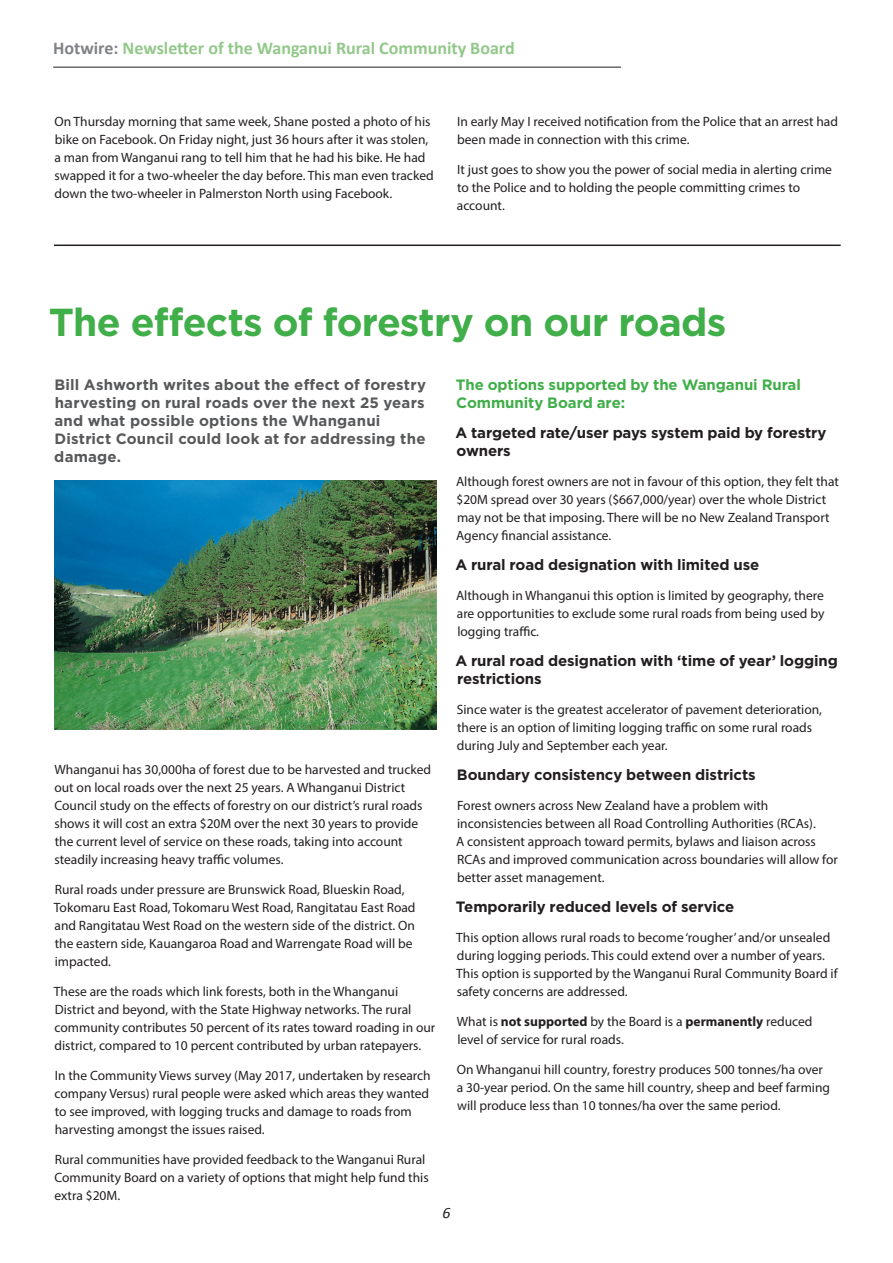
<style>
.page{position:relative;width:893px;height:1263px;background:#fff}
.page>*{position:absolute;margin:0;border:0;box-sizing:border-box;transform-origin:0 0}
.Level_1_Heading{font:700 39px "Gotham";letter-spacing:-.02em;color:#40ae49}
.t1{font:700 18px "Calibri";color:#92c889}
.t2{font:italic 15.75px "Calibri";color:#231f20}
.Subheading{font:700 15px/18px "Gotham";letter-spacing:-.01em;color:#231f20}
.Intro{font:700 15px/18px "Gotham";letter-spacing:.01em;color:#57585a}
.Subheading-2{font:700 15px/18px "Gotham";letter-spacing:-.005em;color:#40ae49}
.Bodycopy{font:13.5px/18px "Myriad Pro";color:#231f20}
.Subheading-3{font:13.5px/18px "Myriad Pro";color:#231f20}
.s1{color:#808285}
.s2{font-weight:700}
</style>
<div class="page">
<hr style="left:53px;top:67px;width:568px;height:1px;background:#231f20">
<hr style="left:54px;top:245px;width:787px;height:1px;background:#231f20">
<img style="left:54px;top:480px;width:383px;height:250px">
<h2 class="t1" style="left:53px;top:37px;width:463px"><span class="s1">Hotwire:</span> Newsletter of the Wanganui Rural Community Board</h2>
<p class="Bodycopy" style="left:54px;top:112px;width:381px">On Thursday morning that same week, Shane posted a photo of his bike on Facebook. On Friday night, just 36 hours after it was stolen, a man from Wanganui rang to tell him that he had his bike. He had swapped it for a two-wheeler the day before. This man even tracked down the two-wheeler in Palmerston North using Facebook.</p>
<p class="Bodycopy" style="left:457px;top:112px;width:382px">In early May I received notification from the Police that an arrest had been made in connection with this crime.</p>
<p class="Bodycopy" style="left:457px;top:160px;width:377px">It just goes to show you the power of social media in alerting crime to the Police and to holding the people committing crimes to account.</p>
<p class="Level_1_Heading" style="left:49px;top:296px;width:679px">The effects of forestry on our roads</p>
<p class="Intro" style="left:54px;top:376px;width:373px">Bill Ashworth writes about the effect of forestry harvesting on rural roads over the next 25 years and what possible options the Whanganui District Council could look at for addressing the damage.</p>
<p class="Subheading-2" style="left:456px;top:376px;width:346px">The options supported by the Wanganui Rural<br>Community Board are:</p>
<p class="Subheading" style="left:455px;top:424px;width:373px">A targeted rate/user pays system paid by forestry owners</p>
<p class="Subheading-3" style="left:456px;top:472px;width:384px">Although forest owners are not in favour of this option, they felt that $20M spread over 30 years ($667,000/year) over the whole District may not be that imposing. There will be no New Zealand Transport Agency financial assistance.</p>
<p class="Subheading" style="left:455px;top:556px;width:305px">A rural road designation with limited use</p>
<p class="Bodycopy" style="left:456px;top:586px;width:370px;text-align:justify">Although in Whanganui this option is limited by geography, there are opportunities to exclude some rural roads from being used by logging traffic.</p>
<p class="Subheading" style="left:455px;top:652px;width:384px">A rural road designation with ‘time of year’ logging restrictions</p>
<p class="Bodycopy" style="left:457px;top:700px;width:367px">Since water is the greatest accelerator of pavement deterioration, there is an option of limiting logging traffic on some rural roads during July and September each year.</p>
<p class="Subheading" style="left:457px;top:766px;width:300px">Boundary consistency between districts</p>
<p class="Bodycopy" style="left:456px;top:796px;width:383px">Forest owners across New Zealand have a problem with inconsistencies between all Road Controlling Authorities (RCAs).<br>A consistent approach toward permits, bylaws and liaison across RCAs and improved communication across boundaries will allow for better asset management.</p>
<p class="Subheading" style="left:456px;top:898px;width:280px">Temporarily reduced levels of service</p>
<p class="Bodycopy" style="left:456px;top:928px;width:383px">This option allows rural roads to become ‘rougher’ and/or unsealed during logging periods. This could extend over a number of years.<br>This option is supported by the Wanganui Rural Community Board if safety concerns are addressed.</p>
<p class="Bodycopy" style="left:457px;top:1012px;width:357px">What is <span class="s2">not supported</span> by the Board is a <span class="s2">permanently</span> reduced level of service for rural roads.</p>
<p class="Bodycopy" style="left:457px;top:1060px;width:375px">On Whanganui hill country, forestry produces 500 tonnes/ha over a 30-year period. On the same hill country, sheep and beef farming will produce less than 10 tonnes/ha over the same period.</p>
<p class="Bodycopy" style="left:54px;top:760px;width:378px">Whanganui has 30,000ha of forest due to be harvested and trucked out on local roads over the next 25 years. A Whanganui District Council study on the effects of forestry on our district’s rural roads shows it will cost an extra $20M over the next 30 years to provide the current level of service on these roads, taking into account steadily increasing heavy traffic volumes.</p>
<p class="Bodycopy" style="left:54px;top:880px;width:363px">Rural roads under pressure are Brunswick Road, Blueskin Road, Tokomaru East Road, Tokomaru West Road, Rangitatau East Road and Rangitatau West Road on the western side of the district. On the eastern side, Kauangaroa Road and Warrengate Road will be impacted.</p>
<p class="Bodycopy" style="left:54px;top:982px;width:383px">These are the roads which link forests, both in the Whanganui District and beyond, with the State Highway networks. The rural community contributes 50 percent of its rates toward roading in our district, compared to 10 percent contributed by urban ratepayers.</p>
<p class="Bodycopy" style="left:54px;top:1066px;width:378px">In the Community Views survey (May 2017, undertaken by research company Versus) rural people were asked which areas they wanted to see improved, with logging trucks and damage to roads from harvesting amongst the issues raised.</p>
<p class="Bodycopy" style="left:54px;top:1150px;width:376px">Rural communities have provided feedback to the Wanganui Rural<br>Community Board on a variety of options that might help fund this extra $20M.</p>
<p class="t2" style="left:442px;top:1202px;width:9px">6</p>
</div>
